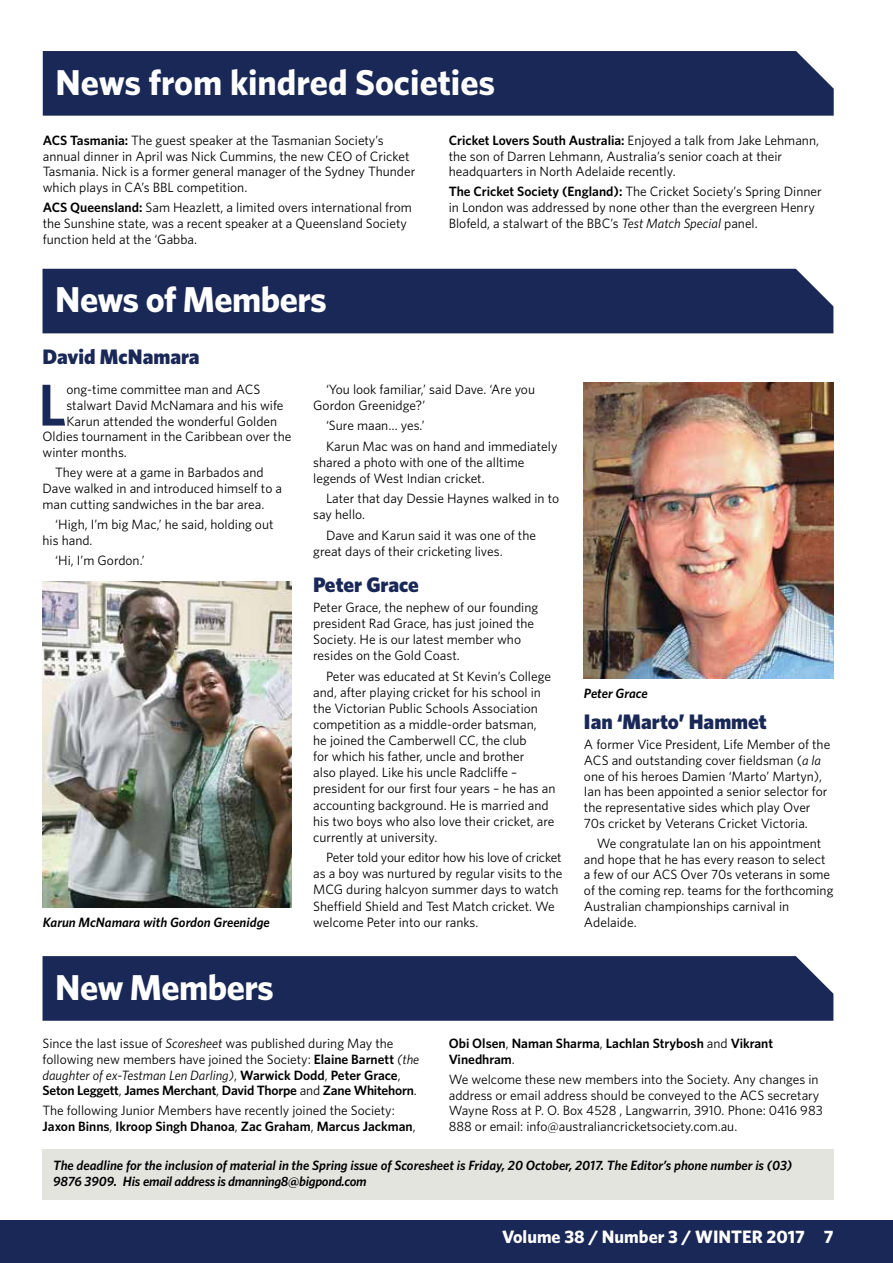
<style>
.page{position:relative;width:893px;height:1263px;background:#fff}
.page>*{position:absolute;margin:0;border:0;box-sizing:border-box;transform-origin:0 0}
.t1{font:600 59.1px "Whitney HTF";color:#1a2857}
.t2{font:700 36px "Whitney HTF";letter-spacing:-.01em;color:#fff}
.t3{font:900 21px "Whitney HTF";color:#1a2857}
.t4{font:700 18px "Whitney HTF";color:#fff}
.t5{font:13.5px/15.8px "Whitney HTF";color:#000}
.t6{font:italic 600 13.5px/15.9px "Whitney HTF";color:#000}
.t7{font:600 13.5px/15.8px "Whitney HTF";color:#000}
.s1{font-weight:600}
.s2{font-style:italic}
.s3{font-weight:400}
</style>
<div class="page">
<div style="left:0;top:1220px;width:893px;height:43px;background:#1a2857"></div>
<div style="left:43px;top:956px;width:790px;height:65px;background:#1a2857"></div>
<div style="left:43px;top:1149px;width:791px;height:50px;background:#e4e4df"></div>
<div style="left:43px;top:269px;width:790px;height:64px;background:#1a2857"></div>
<div style="left:43px;top:51px;width:791px;height:65px;background:#1a2857"></div>
<img style="left:43px;top:581px;width:249px;height:327px">
<img style="left:584px;top:383px;width:249px;height:296px">
<h2 class="t2" style="left:56px;top:60px;width:441px">News from kindred Societies</h2>
<p class="t5" style="left:43px;top:132px;width:374px"><span class="s1">ACS Tasmania:</span> The guest speaker at the Tasmanian Society’s annual dinner in April was Nick Cummins, the new CEO of Cricket Tasmania. Nick is a former general manager of the Sydney Thunder which plays in CA’s BBL competition.</p>
<p class="t5" style="left:43px;top:199px;width:370px"><span class="s1">ACS Queensland:</span> Sam Heazlett, a limited overs international from the Sunshine state, was a recent speaker at a Queensland Society function held at the ‘Gabba.</p>
<h2 class="t2" style="left:55px;top:278px;width:273px">News of Members</h2>
<h3 class="t3" style="left:43px;top:344px;width:159px">David McNamara</h3>
<p class="t5" style="left:449px;top:132px;width:372px"><span class="s1">Cricket Lovers South Australia:</span> Enjoyed a talk from Jake Lehmann, the son of Darren Lehmann, Australia’s senior coach at their headquarters in North Adelaide recently.</p>
<p class="t5" style="left:449px;top:183px;width:374px"><span class="s1">The Cricket Society (England):</span> The Cricket Society’s Spring Dinner in London was addressed by none other than the evergreen Henry<br>Blofeld, a stalwart of the BBC’s <span class="s2">Test Match Special</span> panel.</p>
<h1 class="t1" style="left:38px;top:369px;width:30px">L</h1>
<p class="t5" style="left:66px;top:381px;width:196px">ong-time committee man and ACS</p>
<p class="t5" style="left:313px;top:381px;width:223px;text-indent:13px">‘You look familiar,’ said Dave. ‘Are you<br>Gordon Greenidge?’</p>
<p class="t5" style="left:326px;top:415px;width:233px;line-height:20.4px">‘Sure maan… yes.’<br>Karun Mac was on hand and immediately</p>
<p class="t5" style="left:313px;top:454px;width:213px">shared a photo with one of the alltime legends of West Indian cricket.</p>
<p class="t5" style="left:313px;top:490px;width:247px;text-indent:13px">Later that day Dessie Haynes walked in to say hello.</p>
<p class="t5" style="left:313px;top:527px;width:224px;text-indent:13px">Dave and Karun said it was one of the great days of their cricketing lives.</p>
<h3 class="t3" style="left:313px;top:571px;width:107px">Peter Grace</h3>
<p class="t5" style="left:313px;top:599px;width:226px">Peter Grace, the nephew of our founding president Rad Grace, has just joined the Society. He is our latest member who resides on the Gold Coast.</p>
<p class="t5" style="left:313px;top:668px;width:244px;text-indent:13px">Peter was educated at St Kevin’s College and, after playing cricket for his school in the Victorian Public Schools Association competition as a middle-order batsman,<br>he joined the Camberwell CC, the club<br>for which his father, uncle and brother<br>also played. Like his uncle Radcliffe – president for our first four years – he has an accounting background. He is married and his two boys who also love their cricket, are currently at university.</p>
<p class="t5" style="left:313px;top:849px;width:251px;text-indent:13px">Peter told your editor how his love of cricket as a boy was nurtured by regular visits to the MCG during halcyon summer days to watch Sheffield Shield and Test Match cricket. We welcome Peter into our ranks.</p>
<p class="t5" style="left:66px;top:397px;width:219px">stalwart David McNamara and his wife</p>
<p class="t5" style="left:66px;top:413px;width:212px">Karun attended the wonderful Golden</p>
<p class="t5" style="left:43px;top:429px;width:250px">Oldies tournament in the Caribbean over the</p>
<p class="t5" style="left:43px;top:444px;width:86px">winter months.</p>
<p class="t5" style="left:43px;top:464px;width:241px;text-indent:13px">They were at a game in Barbados and<br>Dave walked in and introduced himself to a man cutting sandwiches in the bar area.</p>
<p class="t5" style="left:43px;top:516px;width:233px;text-indent:13px">‘High, I’m big Mac,’ he said, holding out his hand.</p>
<p class="t5" style="left:55px;top:552px;width:91px">‘Hi, I’m Gordon.’</p>
<p class="t6" style="left:584px;top:685px;width:65px">Peter Grace</p>
<h3 class="t3" style="left:584px;top:709px;width:184px">Ian ‘Marto’ Hammet</h3>
<p class="t5" style="left:584px;top:736px;width:248px">A former Vice President, Life Member of the ACS and outstanding cover fieldsman (<span class="s2">a la </span>one of his heroes Damien ‘Marto’ Martyn), Ian has been appointed a senior selector for the representative sides which play Over 70s cricket by Veterans Cricket Victoria.</p>
<p class="t5" style="left:584px;top:835px;width:251px;text-indent:13px">We congratulate Ian on his appointment and hope that he has every reason to select a few of our ACS Over 70s veterans in some of the coming rep. teams for the forthcoming Australian championships carnival in</p>
<p class="t6" style="left:43px;top:914px;width:229px">Karun McNamara with Gordon Greenidge</p>
<p class="t5" style="left:584px;top:914px;width:54px">Adelaide.</p>
<h2 class="t2" style="left:55px;top:965px;width:220px">New Members</h2>
<p class="t5" style="left:43px;top:1035px;width:378px">Since the last issue of <span class="s2">Scoresheet</span> was published during May the following new members have joined the Society: <span class="s1">Elaine Barnett</span> <span class="s2">(the daughter of ex-Testman Len Darling)</span>, <span class="s1">Warwick Dodd</span>, <span class="s1">Peter Grace</span>, <span class="s1">Seton Leggett</span>, <span class="s1">James Merchant</span>, <span class="s1">David Thorpe</span> and <span class="s1">Zane Whitehorn</span>.</p>
<p class="t5" style="left:43px;top:1102px;width:375px">The following Junior Members have recently joined the Society:<br><span class="s1">Jaxon Binns</span>, <span class="s1">Ikroop Singh Dhanoa</span>, <span class="s1">Zac Graham</span>, <span class="s1">Marcus Jackman</span>,</p>
<p class="t7" style="left:449px;top:1035px;width:326px">Obi Olsen<span class="s3">,</span> Naman Sharma<span class="s3">,</span> Lachlan Strybosh <span class="s3">and</span> Vikrant<br>Vinedhram<span class="s3">.</span></p>
<p class="t5" style="left:449px;top:1071px;width:375px">We welcome these new members into the Society. Any changes in address or email address should be conveyed to the ACS secretary Wayne Ross at P. O. Box 4528 , Langwarrin, 3910. Phone: 0416 983<br>888 or email: info@australiancricketsociety.com.au.</p>
<p class="t6" style="left:53px;top:1157px;width:741px">The deadline for the inclusion of material in the Spring issue of Scoresheet is Friday, 20 October, 2017. The Editor’s phone number is (03)<br>9876 3909. His email address is dmanning8@bigpond.com</p>
<h3 class="t4" style="left:502px;top:1226px;width:333px">Volume 38 / Number 3 / WINTER 2017 7</h3>
</div>
